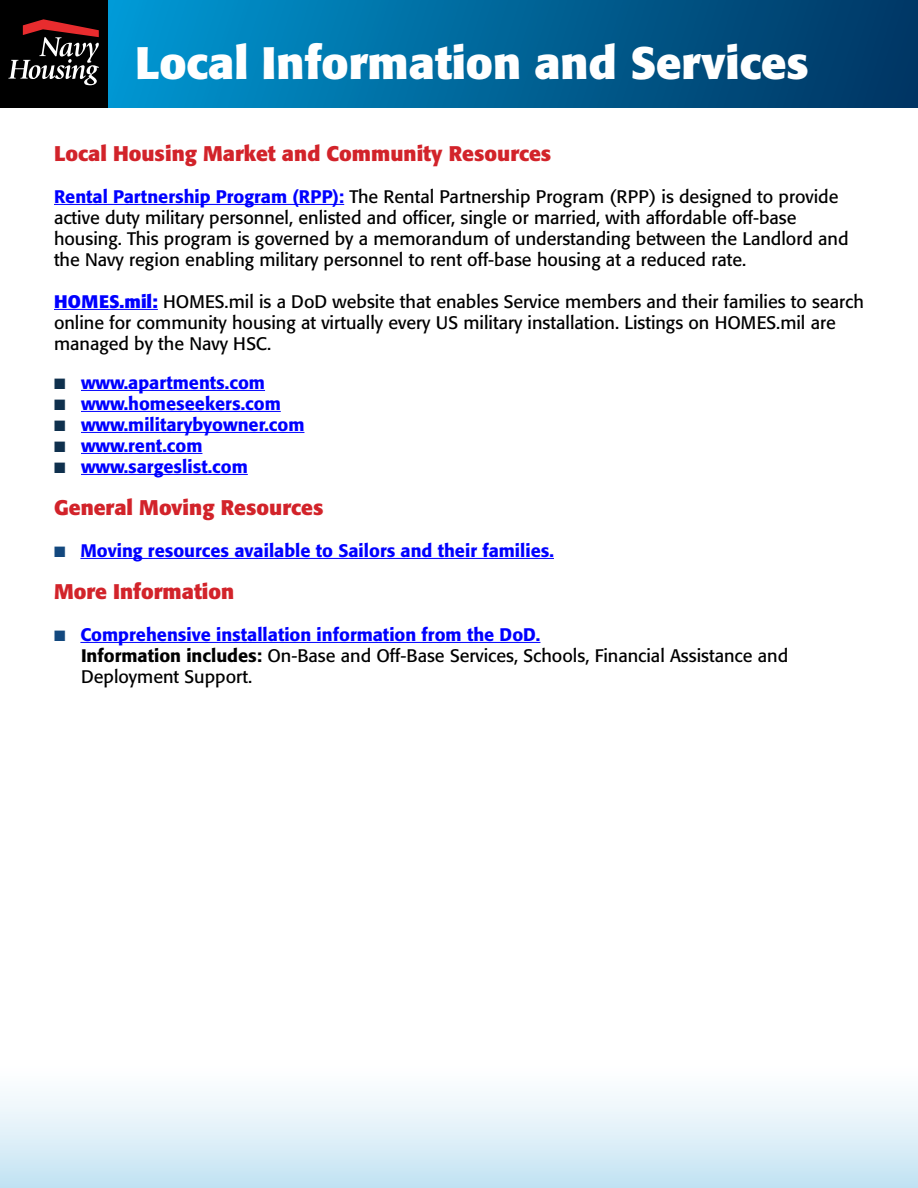
<style>
.page{position:relative;width:918px;height:1188px;background:#fff}
.page>*{position:absolute;margin:0;border:0;box-sizing:border-box;transform-origin:0 0}
.t1{font:700 45px "Formata";color:#fff}
.t2{font:700 21px "Formata";color:#d2232a}
.t3{font:18px/21px "Formata";color:#000}
.t4{font:500 18px "Formata";color:#00f}
.s1{font-weight:500;color:#00f}
.s2{font-weight:700;color:#00f}
.s3{color:#0f304d}
.s4{color:#13487e}
.s5{font-weight:500}
</style>
<div class="page">
<svg style="left:108px;top:0;width:810px;height:108px;background:#006598"></svg>
<div style="left:1px;top:1062px;width:916px;height:126px;background:linear-gradient(to bottom,#fff,#c4e3f3)"></div>
<div style="left:0;top:0;width:108px;height:108px;background:#000"></div>
<svg style="left:8px;top:19px;width:91px;height:66px"></svg>
<hr style="left:54px;top:204px;width:290px;height:1px;background:#00f">
<hr style="left:54px;top:309px;width:104px;height:1px;background:#00f">
<hr style="left:81px;top:390px;width:184px;height:1px;background:#00f">
<hr style="left:81px;top:411px;width:200px;height:1px;background:#00f">
<hr style="left:81px;top:432px;width:223px;height:1px;background:#00f">
<hr style="left:81px;top:453px;width:121px;height:1px;background:#00f">
<hr style="left:81px;top:474px;width:167px;height:1px;background:#00f">
<hr style="left:80px;top:558px;width:474px;height:1px;background:#00f">
<hr style="left:80px;top:642px;width:460px;height:1px;background:#00f">
<h1 class="t1" style="left:135px;top:35px;width:676px">Local Information and Services</h1>
<p class="t2" style="left:54px;top:140px;width:499px">Local Housing Market and Community Resources</p>
<p class="t3" style="left:54px;top:186px;width:796px"><span class="s1">Rental Partnership Program (RPP):</span> The Rental Partnership Program (RPP) is designed to provide active duty military personnel, enlisted and officer, single or married, with affordable off-base housing. This program is governed by a memorandum of understanding between the Landlord and the Navy region enabling military personnel to rent off-base housing at a reduced rate.</p>
<p class="t3" style="left:54px;top:291px;width:811px"><span class="s2">HOMES.mil:</span> HOMES.mil is a DoD website that enables Service members and their families to search online for community housing at virtually every US military installation. Listings on HOMES.mil are managed by the Navy HSC.</p>
<p class="t4" style="left:54px;top:371px;width:213px"><span class="s3">■</span> www.apartments.com</p>
<p class="t4" style="left:54px;top:392px;width:228px"><span class="s3">■</span> www.homeseekers.com</p>
<p class="t4" style="left:54px;top:413px;width:252px"><span class="s3">■</span> www.militarybyowner.com</p>
<p class="t4" style="left:54px;top:434px;width:150px"><span class="s3">■</span> www.rent.com</p>
<p class="t4" style="left:54px;top:455px;width:195px"><span class="s3">■</span> www.sargeslist.com</p>
<p class="t2" style="left:54px;top:494px;width:271px">General Moving Resources</p>
<p class="t4" style="left:54px;top:539px;width:501px"><span class="s4">■</span> Moving resources available to Sailors and their families.</p>
<p class="t2" style="left:54px;top:578px;width:182px">More Information</p>
<p class="t3" style="left:81px;top:624px;width:709px;text-indent:-27px"><span class="s4">■</span> <span class="s1">Comprehensive installation information from the DoD.<br></span><span class="s5">Information includes:</span> On-Base and Off-Base Services, Schools, Financial Assistance and<br>Deployment Support.</p>
</div>
